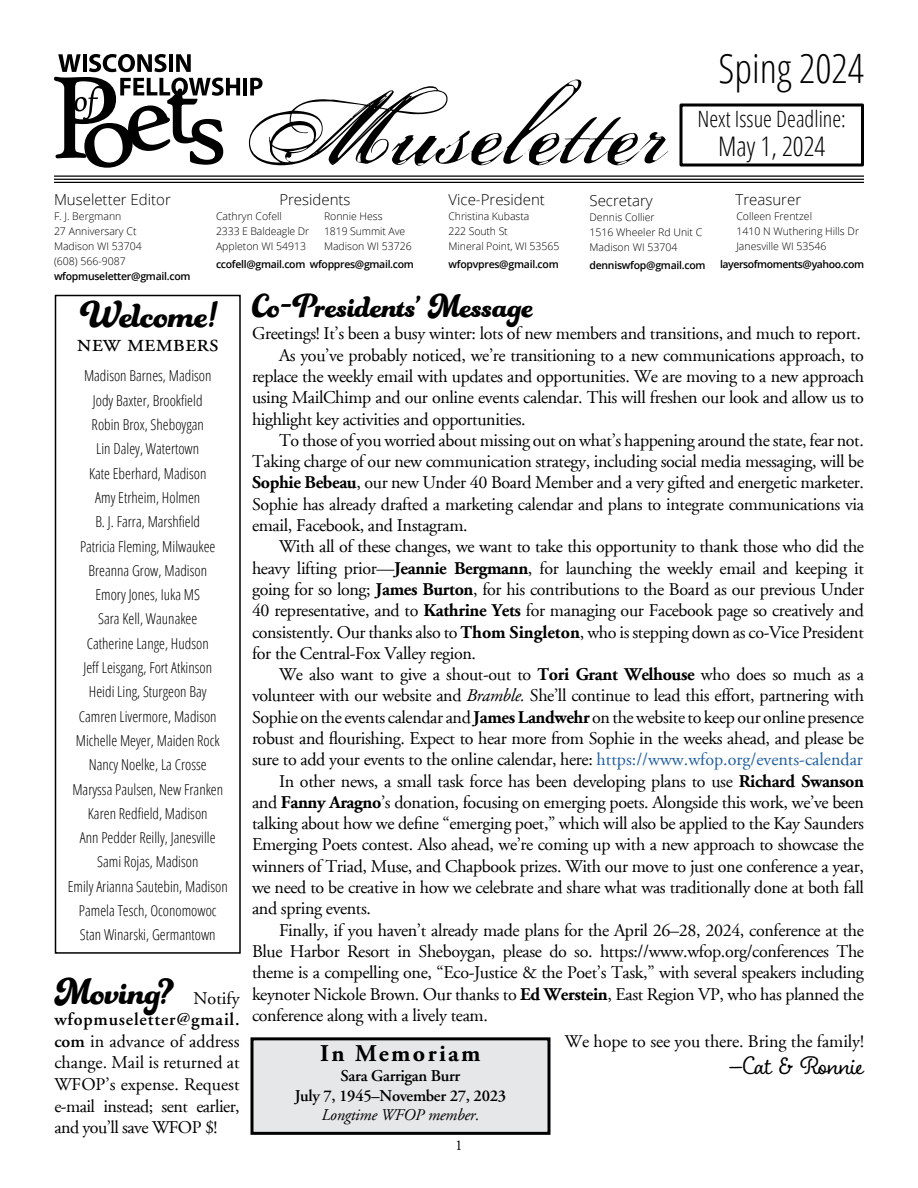
<style>
.page{position:relative;width:918px;height:1188px;background:#fff}
.page>*{position:absolute;margin:0;border:0;box-sizing:border-box;transform-origin:0 0}
.t1{font:124.5px "Porcelain";color:#000}
.t2{font:40.5px "Funkydori";color:#000}
.t3{font:300 condensed 40.5px "Open Sans";color:#000}
.t4{font:36px "Funkydori";color:#000}
.t5{font:27px "Charcuterie Cursive";letter-spacing:-.01em;color:#000}
.t6{font:300 condensed 27px "Open Sans";color:#000}
.t7{font:25.5px "Adobe Garamond Pro";color:#000}
.t8{font:700 24px "Adobe Garamond Pro";letter-spacing:.1em;color:#000}
.t9{font:300 condensed 22.5px "Open Sans";color:#000}
.t10{font:18px/21.6px "Adobe Garamond";letter-spacing:-.02em;color:#000;text-align:justify}
.t11{font:600 16.5px/19.8px "Adobe Garamond";letter-spacing:-.02em;color:#000;text-align:center}
.t12{font:italic 16.5px "Adobe Garamond";letter-spacing:-.015em;color:#000}
.t13{font:300 condensed 15px/24.3px "Open Sans";color:#000;text-align:center}
.t14{font:300 15px "Open Sans";color:#000}
.t15{font:15px "Adobe Garamond";color:#000}
.t16{font:300 10.5px/15px "Open Sans";color:#000}
.t17{font:600 10.5px "Open Sans";letter-spacing:-.025em;color:#000}
.s1{font-weight:700}
.s2{font-style:italic}
.s3{color:#215e9e}
.s4{font-weight:600}
</style>
<div class="page">
<div style="left:680px;top:104px;width:184px;height:62px;border:3px solid #000"></div>
<div style="left:55px;top:295px;width:186px;height:659px;border:2px solid #000"></div>
<hr style="left:243px;top:78px;width:4px;height:17px;background:#000">
<svg style="left:250px;top:78px;width:13px;height:17px"></svg>
<svg style="left:54px;top:54px;width:186px;height:114px"></svg>
<hr style="left:54px;top:175px;width:810px;height:2px;background:#000">
<hr style="left:54px;top:179px;width:810px;height:1px;background:#000">
<hr style="left:54px;top:182px;width:810px;height:1px;background:#000">
<div style="left:252px;top:1040px;width:297px;height:94px;background:#e6e7e8"></div>
<div style="left:250px;top:1037px;width:300px;height:98px;border:3px solid #000"></div>
<h2 class="t3" style="left:718px;top:41px;width:147px">Sping 2024</h2>
<p class="t9" style="left:698px;top:104px;width:150px">Next Issue Deadline:</p>
<h3 class="t6" style="left:718px;top:128px;width:109px">May 1, 2024</h3>
<h1 class="t1" style="left:242px;top:60px;width:430px">Museletter</h1>
<p class="t14" style="left:279px;top:189px;width:73px">Presidents</p>
<p class="t16" style="left:216px;top:208px;width:67px">Cathryn Cofell</p>
<p class="t16" style="left:324px;top:208px;width:60px">Ronnie Hess</p>
<p class="t16" style="left:216px;top:223px;width:95px">2333 E Baldeagle Dr</p>
<p class="t16" style="left:324px;top:223px;width:83px">1819 Summit Ave</p>
<p class="t16" style="left:216px;top:238px;width:92px">Appleton WI 54913</p>
<p class="t16" style="left:324px;top:238px;width:89px">Madison WI 53726</p>
<p class="t17" style="left:216px;top:257px;width:199px">ccofell@gmail.com wfoppres@gmail.com</p>
<p class="t14" style="left:54px;top:189px;width:118px">Museletter Editor</p>
<p class="t16" style="left:54px;top:208px;width:89px">F. J. Bergmann<br>27 Anniversary Ct<br>Madison WI 53704 (608) 566-9087</p>
<p class="t17" style="left:54px;top:269px;width:138px">wfopmuseletter@gmail.com</p>
<h2 class="t2" style="left:80px;top:289px;width:137px">Welcome!</h2>
<h3 class="t7" style="left:77px;top:328px;width:143px">new members</h3>
<p class="t13" style="left:68px;top:363px;width:161px">Madison Barnes, Madison<br>Jody Baxter, Brookfield<br>Robin Brox, Sheboygan<br>Lin Daley, Watertown<br>Kate Eberhard, Madison<br>Amy Etrheim, Holmen<br>B. J. Farra, Marshfield<br>Patricia Fleming, Milwaukee<br>Breanna Grow, Madison<br>Emory Jones, Iuka MS<br>Sara Kell, Waunakee<br>Catherine Lange, Hudson<br>Jeff Leisgang, Fort Atkinson<br>Heidi Ling, Sturgeon Bay<br>Camren Livermore, Madison<br>Michelle Meyer, Maiden Rock<br>Nancy Noelke, La Crosse<br>Maryssa Paulsen, New Franken<br>Karen Redfield, Madison<br>Ann Pedder Reilly, Janesville<br>Sami Rojas, Madison<br>Emily Arianna Sautebin, Madison<br>Pamela Tesch, Oconomowoc<br>Stan Winarski, Germantown</p>
<h2 class="t2" style="left:54px;top:966px;width:121px">Moving?</h2>
<p class="t14" style="left:448px;top:189px;width:98px">Vice-President</p>
<p class="t16" style="left:448px;top:208px;width:113px">Christina Kubasta<br>222 South St<br>Mineral Point, WI 53565</p>
<p class="t17" style="left:448px;top:257px;width:112px">wfopvpres@gmail.com</p>
<p class="t14" style="left:736px;top:189px;width:67px">Treasurer</p>
<p class="t16" style="left:736px;top:208px;width:124px">Colleen Frentzel<br>1410 N Wuthering Hills Dr<br>Janesville WI 53546</p>
<p class="t17" style="left:720px;top:257px;width:146px">layersofmoments@yahoo.com</p>
<p class="t14" style="left:590px;top:190px;width:65px">Secretary</p>
<p class="t16" style="left:590px;top:210px;width:114px">Dennis Collier<br>1516 Wheeler Rd Unit C<br>Madison WI 53704</p>
<p class="t17" style="left:590px;top:258px;width:118px">denniswfop@gmail.com</p>
<h3 class="t4" style="left:252px;top:283px;width:283px">Co-Presidents’ Message</h3>
<p class="t10" style="left:252px;top:323px;width:610px">Greetings! It’s been a busy winter: lots of new members and transitions, and much to report.</p>
<p class="t10" style="left:279px;top:345px;width:586px">As you’ve probably noticed, we’re transitioning to a new communications approach, to</p>
<p class="t10" style="left:252px;top:366px;width:614px">replace the weekly email with updates and opportunities. We are moving to a new approach</p>
<p class="t10" style="left:252px;top:387px;width:614px">using MailChimp and our online events calendar. This will freshen our look and allow us to</p>
<p class="t10" style="left:252px;top:409px;width:275px">highlight key activities and opportunities.</p>
<p class="t10" style="left:279px;top:430px;width:586px">To those of you worried about missing out on what’s happening around the state, fear not.</p>
<p class="t10" style="left:252px;top:451px;width:614px">Taking charge of our new communication strategy, including social media messaging, will be</p>
<p class="t10" style="left:252px;top:472px;width:614px"><span class="s1">Sophie Bebeau</span>, our new Under 40 Board Member and a very gifted and energetic marketer.</p>
<p class="t10" style="left:252px;top:494px;width:614px">Sophie has already drafted a marketing calendar and plans to integrate communications via</p>
<p class="t10" style="left:252px;top:515px;width:217px">email, Facebook, and Instagram.</p>
<p class="t10" style="left:279px;top:536px;width:587px">With all of these changes, we want to take this opportunity to thank those who did the</p>
<p class="t10" style="left:252px;top:558px;width:614px">heavy lifting prior—<span class="s1">Jeannie Bergmann</span>, for launching the weekly email and keeping it</p>
<p class="t10" style="left:252px;top:579px;width:614px">going for so long; <span class="s1">James Burton</span>, for his contributions to the Board as our previous Under</p>
<p class="t10" style="left:252px;top:600px;width:613px">40 representative, and to <span class="s1">Kathrine Yets</span> for managing our Facebook page so creatively and</p>
<p class="t10" style="left:252px;top:621px;width:613px">consistently. Our thanks also to <span class="s1">Thom Singleton</span>, who is stepping down as co-Vice President</p>
<p class="t10" style="left:252px;top:643px;width:226px">for the Central-Fox Valley region.</p>
<p class="t10" style="left:279px;top:664px;width:586px">We also want to give a shout-out to <span class="s1">Tori Grant Welhouse</span> who does so much as a</p>
<p class="t10" style="left:252px;top:685px;width:614px">volunteer with our website and <span class="s2">Bramble.</span> She’ll continue to lead this effort, partnering with</p>
<p class="t10" style="left:252px;top:707px;width:614px">Sophie on the events calendar and <span class="s1">James Landwehr</span> on the website to keep our online presence</p>
<p class="t10" style="left:252px;top:728px;width:614px">robust and flourishing. Expect to hear more from Sophie in the weeks ahead, and please be</p>
<p class="t10" style="left:252px;top:749px;width:612px">sure to add your events to the online calendar, here: <span class="s3">https://www.wfop.org/events-calendar</span></p>
<p class="t10" style="left:279px;top:771px;width:587px">In other news, a small task force has been developing plans to use <span class="s1">Richard Swanson</span></p>
<p class="t10" style="left:252px;top:792px;width:613px">and <span class="s1">Fanny Aragno</span>’s donation, focusing on emerging poets. Alongside this work, we’ve been</p>
<p class="t10" style="left:252px;top:813px;width:614px">talking about how we define “emerging poet,” which will also be applied to the Kay Saunders</p>
<p class="t10" style="left:252px;top:834px;width:614px">Emerging Poets contest. Also ahead, we’re coming up with a new approach to showcase the</p>
<p class="t10" style="left:252px;top:856px;width:613px">winners of Triad, Muse, and Chapbook prizes. With our move to just one conference a year,</p>
<p class="t10" style="left:252px;top:877px;width:613px">we need to be creative in how we celebrate and share what was traditionally done at both fall</p>
<p class="t10" style="left:252px;top:898px;width:121px">and spring events.</p>
<p class="t10" style="left:279px;top:920px;width:587px">Finally, if you haven’t already made plans for the April 26–28, 2024, conference at the</p>
<p class="t10" style="left:252px;top:941px;width:614px">Blue Harbor Resort in Sheboygan, please do so. https://www.wfop.org/conferences The</p>
<p class="t10" style="left:252px;top:962px;width:614px">theme is a compelling one, “Eco-Justice &amp; the Poet’s Task,” with several speakers including</p>
<p class="t10" style="left:252px;top:983px;width:613px">keynoter Nickole Brown. Our thanks to <span class="s1">Ed Werstein</span>, East Region VP, who has planned the</p>
<p class="t10" style="left:252px;top:1005px;width:237px">conference along with a lively team.</p>
<p class="t10" style="left:565px;top:1031px;width:301px">We hope to see you there. Bring the family!</p>
<h3 class="t5" style="left:728px;top:1049px;width:137px">—Cat &amp; Ronnie</h3>
<p class="t10" style="left:194px;top:988px;width:48px">Notify</p>
<p class="t10" style="left:54px;top:1009px;width:187px"><span class="s4">wfopmuseletter@gmail. com</span> in advance of address change. Mail is returned at WFOP’s expense. Request e-mail instead; sent earlier, and you’ll save WFOP $!</p>
<h3 class="t8" style="left:320px;top:1040px;width:162px">In Memoriam</h3>
<p class="t11" style="left:295px;top:1066px;width:213px">Sara Garrigan Burr<br>July 7, 1945–November 27, 2023</p>
<p class="t12" style="left:322px;top:1106px;width:159px">Longtime WFOP member.</p>
<p class="t15" style="left:455px;top:1137px;width:9px">1</p>
</div>
